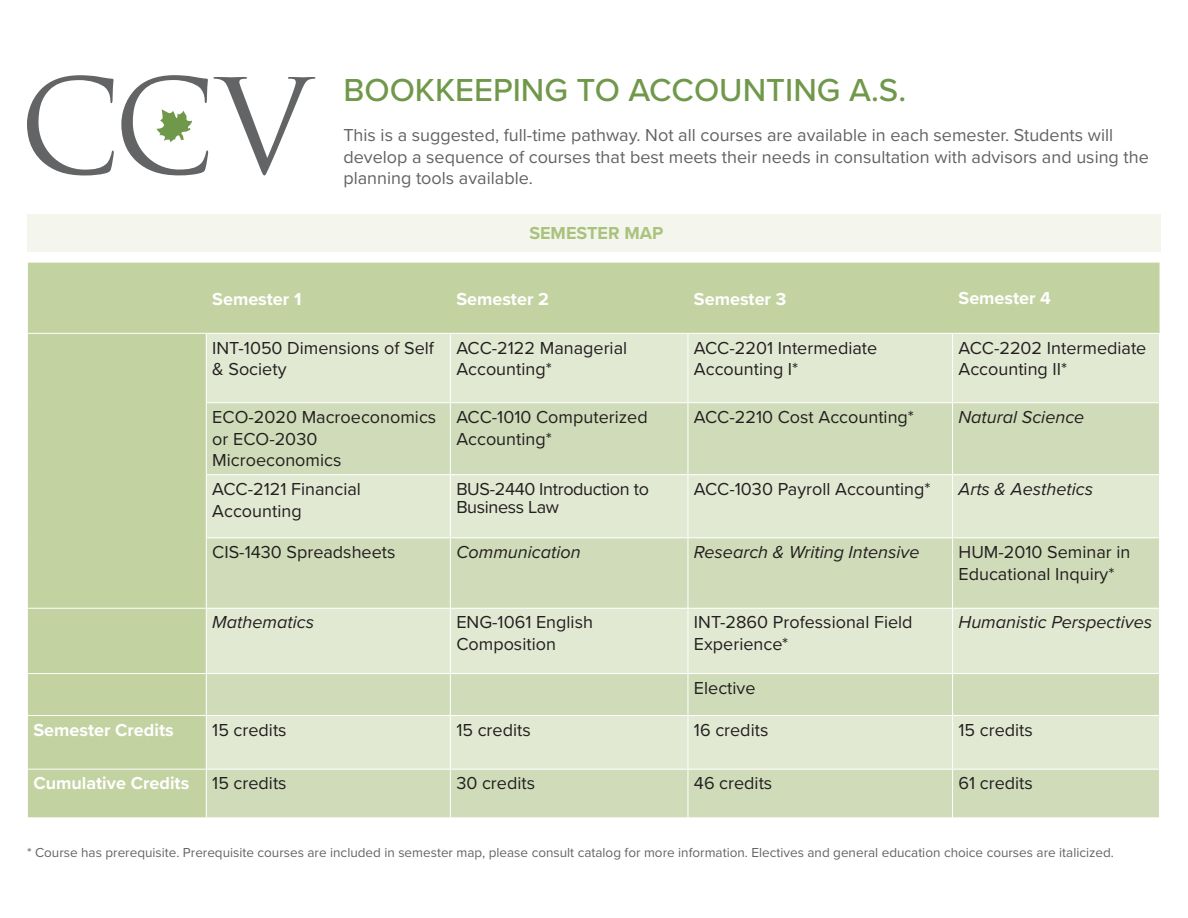
<style>
.page{position:relative;width:1188px;height:918px;background:#fff}
.page>*{position:absolute;margin:0;border:0;box-sizing:border-box;transform-origin:0 0}
.t1{font:500 33px "Proxima Nova";color:#70984a}
.Table_content{font:18px/21.6px "Proxima Nova";color:#231f20}
.paragraph{font:18px/21.6px "Proxima Nova";color:#636366}
.Table_content-2{font:italic 18px "Proxima Nova";color:#231f20}
.Column_header_p1{font:700 18px "Proxima Nova";color:#fff}
.Table_content-3{font:18px/18px "Proxima Nova";letter-spacing:-.02em;color:#231f20}
.Semester_Map{font:700 18px "Proxima Nova";color:#aac27d}
.Prerequisite{font:13.5px "Proxima Nova";color:#636466}
</style>
<div class="page">
<svg style="left:27px;top:75px;width:87px;height:100px"></svg>
<svg style="left:121px;top:75px;width:194px;height:100px"></svg>
<div style="left:28px;top:263px;width:1132px;height:554px;background:#c2d2a0"></div>
<div style="left:207px;top:334px;width:952px;height:68px;background:#e2e9d3"></div>
<svg style="left:207px;top:403px;width:952px;height:414px;background:#d8e1c4"></svg>
<hr style="left:206px;top:334px;width:1px;height:68px;background:#fff">
<hr style="left:450px;top:334px;width:1px;height:68px;background:#fff">
<hr style="left:688px;top:334px;width:1px;height:68px;background:#fff">
<hr style="left:952px;top:334px;width:1px;height:68px;background:#fff">
<hr style="left:1159px;top:334px;width:1px;height:68px;background:#fff">
<hr style="left:206px;top:402px;width:244px;height:1px;background:#fff">
<hr style="left:206px;top:403px;width:1px;height:71px;background:#fff">
<hr style="left:450px;top:402px;width:238px;height:1px;background:#fff">
<hr style="left:450px;top:403px;width:1px;height:71px;background:#fff">
<hr style="left:688px;top:402px;width:265px;height:1px;background:#fff">
<hr style="left:688px;top:403px;width:1px;height:71px;background:#fff">
<hr style="left:953px;top:402px;width:207px;height:1px;background:#fff">
<hr style="left:952px;top:403px;width:1px;height:71px;background:#fff">
<hr style="left:1159px;top:403px;width:1px;height:71px;background:#fff">
<hr style="left:206px;top:474px;width:244px;height:1px;background:#fff">
<hr style="left:206px;top:475px;width:1px;height:62px;background:#fff">
<hr style="left:450px;top:474px;width:238px;height:1px;background:#fff">
<hr style="left:450px;top:475px;width:1px;height:62px;background:#fff">
<hr style="left:688px;top:474px;width:265px;height:1px;background:#fff">
<hr style="left:688px;top:475px;width:1px;height:62px;background:#fff">
<hr style="left:953px;top:474px;width:207px;height:1px;background:#fff">
<hr style="left:952px;top:475px;width:1px;height:62px;background:#fff">
<hr style="left:1159px;top:475px;width:1px;height:62px;background:#fff">
<hr style="left:206px;top:537px;width:244px;height:1px;background:#fff">
<hr style="left:206px;top:538px;width:1px;height:70px;background:#fff">
<hr style="left:450px;top:537px;width:238px;height:1px;background:#fff">
<hr style="left:450px;top:538px;width:1px;height:70px;background:#fff">
<hr style="left:688px;top:537px;width:265px;height:1px;background:#fff">
<hr style="left:688px;top:538px;width:1px;height:70px;background:#fff">
<hr style="left:953px;top:537px;width:207px;height:1px;background:#fff">
<hr style="left:952px;top:538px;width:1px;height:70px;background:#fff">
<hr style="left:1159px;top:538px;width:1px;height:70px;background:#fff">
<hr style="left:27px;top:608px;width:179px;height:1px;background:#fff">
<hr style="left:206px;top:608px;width:244px;height:1px;background:#fff">
<hr style="left:206px;top:609px;width:1px;height:64px;background:#fff">
<hr style="left:450px;top:608px;width:238px;height:1px;background:#fff">
<hr style="left:450px;top:609px;width:1px;height:64px;background:#fff">
<hr style="left:688px;top:608px;width:265px;height:1px;background:#fff">
<hr style="left:688px;top:609px;width:1px;height:64px;background:#fff">
<hr style="left:953px;top:608px;width:207px;height:1px;background:#fff">
<hr style="left:952px;top:609px;width:1px;height:64px;background:#fff">
<hr style="left:1159px;top:609px;width:1px;height:64px;background:#fff">
<hr style="left:27px;top:673px;width:179px;height:1px;background:#fff">
<hr style="left:206px;top:673px;width:244px;height:1px;background:#fff">
<hr style="left:206px;top:674px;width:1px;height:41px;background:#fff">
<hr style="left:450px;top:673px;width:238px;height:1px;background:#fff">
<hr style="left:450px;top:674px;width:1px;height:41px;background:#fff">
<hr style="left:688px;top:673px;width:265px;height:1px;background:#fff">
<hr style="left:688px;top:674px;width:1px;height:41px;background:#fff">
<hr style="left:953px;top:673px;width:207px;height:1px;background:#fff">
<hr style="left:952px;top:674px;width:1px;height:41px;background:#fff">
<hr style="left:1159px;top:674px;width:1px;height:41px;background:#fff">
<hr style="left:27px;top:715px;width:179px;height:1px;background:#fff">
<hr style="left:206px;top:715px;width:244px;height:1px;background:#fff">
<hr style="left:206px;top:716px;width:1px;height:53px;background:#fff">
<hr style="left:450px;top:715px;width:238px;height:1px;background:#fff">
<hr style="left:450px;top:716px;width:1px;height:53px;background:#fff">
<hr style="left:688px;top:715px;width:265px;height:1px;background:#fff">
<hr style="left:688px;top:716px;width:1px;height:53px;background:#fff">
<hr style="left:953px;top:715px;width:207px;height:1px;background:#fff">
<hr style="left:952px;top:716px;width:1px;height:53px;background:#fff">
<hr style="left:1159px;top:716px;width:1px;height:53px;background:#fff">
<hr style="left:27px;top:769px;width:179px;height:1px;background:#fff">
<hr style="left:206px;top:769px;width:244px;height:1px;background:#fff">
<hr style="left:206px;top:770px;width:1px;height:47px;background:#fff">
<hr style="left:450px;top:769px;width:238px;height:1px;background:#fff">
<hr style="left:450px;top:770px;width:1px;height:47px;background:#fff">
<hr style="left:688px;top:769px;width:265px;height:1px;background:#fff">
<hr style="left:688px;top:770px;width:1px;height:47px;background:#fff">
<hr style="left:953px;top:769px;width:207px;height:1px;background:#fff">
<hr style="left:952px;top:770px;width:1px;height:47px;background:#fff">
<hr style="left:1159px;top:770px;width:1px;height:47px;background:#fff">
<hr style="left:27px;top:333px;width:179px;height:1px;background:#fff">
<hr style="left:206px;top:333px;width:244px;height:1px;background:#fff">
<hr style="left:450px;top:333px;width:238px;height:1px;background:#fff">
<hr style="left:688px;top:333px;width:265px;height:1px;background:#fff">
<hr style="left:953px;top:333px;width:207px;height:1px;background:#fff">
<div style="left:27px;top:214px;width:1134px;height:38px;background:#f4f6ed"></div>
<p class="t1" style="left:343px;top:66px;width:564px">BOOKKEEPING TO ACCOUNTING A.S.</p>
<p class="paragraph" style="left:343px;top:124px;width:807px">This is a suggested, full-time pathway. Not all courses are available in each semester. Students will develop a sequence of courses that best meets their needs in consultation with advisors and using the planning tools available.</p>
<p class="Semester_Map" style="left:529px;top:219px;width:135px">SEMESTER MAP</p>
<p class="Column_header_p1" style="left:212px;top:285px;width:91px">Semester 1</p>
<p class="Column_header_p1" style="left:456px;top:285px;width:94px">Semester 2</p>
<p class="Column_header_p1" style="left:694px;top:285px;width:94px">Semester 3</p>
<p class="Column_header_p1" style="left:959px;top:285px;width:94px">Semester 4</p>
<p class="Table_content" style="left:212px;top:336px;width:223px">INT-1050 Dimensions of Self &amp; Society</p>
<p class="Table_content" style="left:456px;top:336px;width:172px">ACC-2122 Managerial<br>Accounting*</p>
<p class="Table_content" style="left:694px;top:336px;width:185px">ACC-2201 Intermediate<br>Accounting I*</p>
<p class="Table_content" style="left:959px;top:336px;width:189px">ACC-2202 Intermediate<br>Accounting II*</p>
<p class="Table_content" style="left:212px;top:405px;width:226px">ECO-2020 Macroeconomics or ECO-2030<br>Microeconomics</p>
<p class="Table_content" style="left:456px;top:405px;width:193px">ACC-1010 Computerized<br>Accounting*</p>
<p class="Table_content" style="left:694px;top:405px;width:222px">ACC-2210 Cost Accounting*</p>
<p class="Table_content-2" style="left:959px;top:404px;width:127px">Natural Science</p>
<p class="Table_content" style="left:212px;top:477px;width:150px">ACC-2121 Financial<br>Accounting</p>
<p class="Table_content-3" style="left:456px;top:479px;width:194px">BUS-2440 Introduction to<br>Business Law</p>
<p class="Table_content" style="left:694px;top:477px;width:238px">ACC-1030 Payroll Accounting*</p>
<p class="Table_content-2" style="left:959px;top:476px;width:136px">Arts &amp; Aesthetics</p>
<p class="Table_content" style="left:212px;top:540px;width:185px">CIS-1430 Spreadsheets</p>
<p class="Table_content-2" style="left:456px;top:539px;width:126px">Communication</p>
<p class="Table_content-2" style="left:694px;top:539px;width:227px">Research &amp; Writing Intensive</p>
<p class="Table_content" style="left:959px;top:540px;width:173px">HUM-2010 Seminar in</p>
<p class="Table_content" style="left:959px;top:562px;width:158px">Educational Inquiry*</p>
<p class="Table_content-2" style="left:212px;top:609px;width:103px">Mathematics</p>
<p class="Table_content" style="left:456px;top:611px;width:138px">ENG-1061 English<br>Composition</p>
<p class="Table_content" style="left:694px;top:611px;width:220px">INT-2860 Professional Field<br>Experience*</p>
<p class="Table_content-2" style="left:959px;top:609px;width:195px">Humanistic Perspectives</p>
<p class="Table_content" style="left:694px;top:676px;width:63px">Elective</p>
<p class="Column_header_p1" style="left:33px;top:716px;width:142px">Semester Credits</p>
<p class="Table_content" style="left:212px;top:718px;width:76px">15 credits</p>
<p class="Table_content" style="left:456px;top:718px;width:76px">15 credits</p>
<p class="Table_content" style="left:694px;top:718px;width:76px">16 credits</p>
<p class="Table_content" style="left:959px;top:718px;width:76px">15 credits</p>
<p class="Column_header_p1" style="left:33px;top:770px;width:157px">Cumulative Credits</p>
<p class="Table_content" style="left:212px;top:772px;width:76px">15 credits</p>
<p class="Table_content" style="left:456px;top:772px;width:80px">30 credits</p>
<p class="Table_content" style="left:694px;top:772px;width:80px">46 credits</p>
<p class="Table_content" style="left:959px;top:772px;width:76px">61 credits</p>
<p class="Prerequisite" style="left:27px;top:842px;width:1089px">* Course has prerequisite. Prerequisite courses are included in semester map, please consult catalog for more information. Electives and general education choice courses are italicized.</p>
</div>
